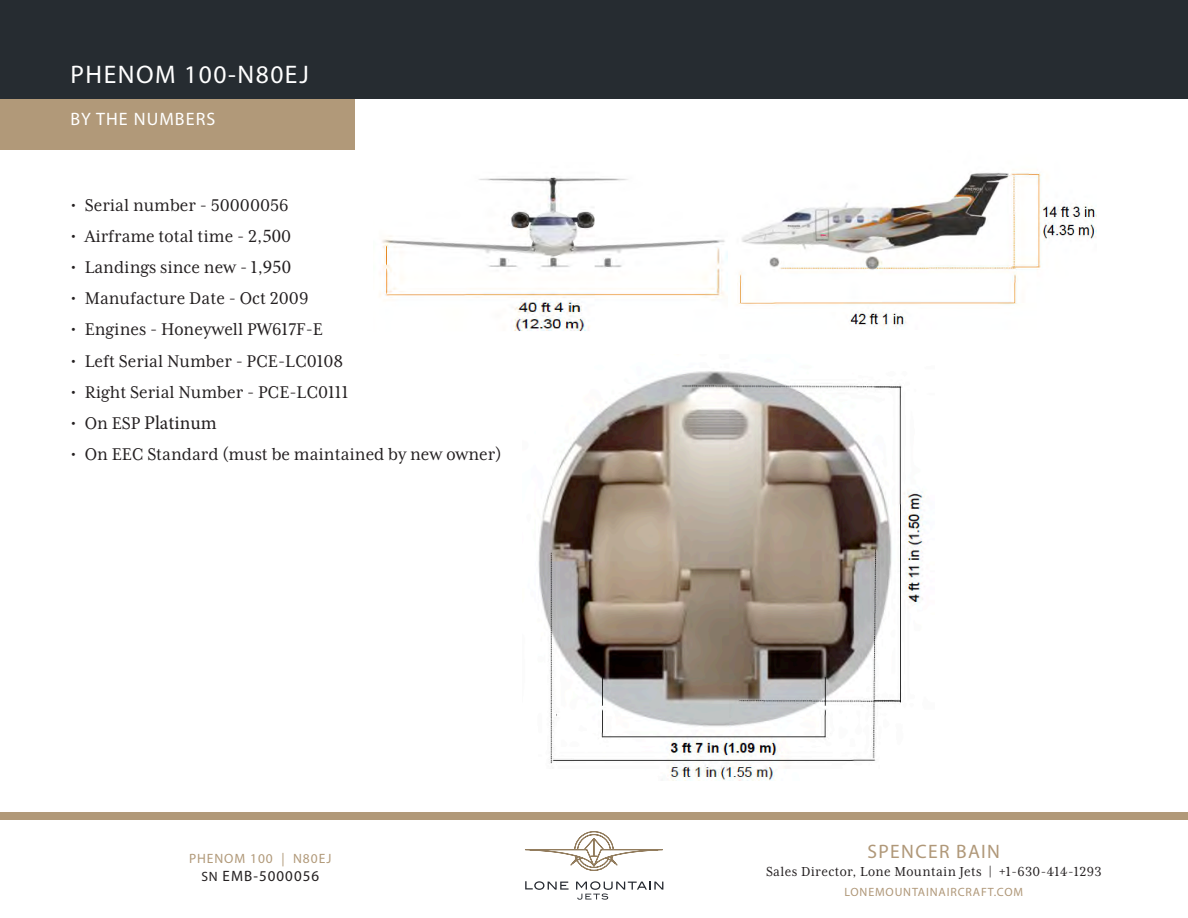
<style>
.page{position:relative;width:1188px;height:918px;background:#fff}
.page>*{position:absolute;margin:0;border:0;box-sizing:border-box;transform-origin:0 0}
.t1{font:25.5px "Myriad Pro";letter-spacing:.06em;color:#fff}
.t2{font:19.5px "Mrs Eaves XL Serif Nar OT";color:#231f20}
.t3{font:19.5px "Minion Pro";color:#231f20}
.Sales_Name{font:19.5px "Myriad Pro";letter-spacing:.07em;color:#b09879}
.White_text_page_subh{font:18px "Myriad Pro";letter-spacing:.06em;color:#fff}
.Sales_Contact_info{font:15px "Mrs Eaves XL Serif Nar OT";letter-spacing:.025em;color:#231f20}
.t4{font:15px "Myriad Pro";letter-spacing:.07em;color:#231f20}
.t5{font:13.5px "Myriad Pro";letter-spacing:.07em;color:#b19979}
.Gold_head{font:12px "Myriad Pro";letter-spacing:.07em;color:#b09879}
.s1{font-family:"Minion Pro"}
.s2{font-family:"Mrs Eaves XL Serif Nar OT"}
.s3{font-size:13.5px}
</style>
<div class="page">
<div style="left:0;top:98px;width:355px;height:52px;background:#b19979"></div>
<div style="left:0;top:812px;width:1188px;height:8px;background:#b19979"></div>
<svg style="left:525px;top:881px;width:44px;height:9px"></svg>
<svg style="left:576px;top:881px;width:87px;height:19px"></svg>
<svg style="left:525px;top:831px;width:138px;height:40px"></svg>
<div style="left:0;top:0;width:1188px;height:98px;background:#262c31"></div>
<img style="left:380px;top:177px;width:348px;height:154px">
<img style="left:737px;top:172px;width:359px;height:157px">
<img style="left:538px;top:371px;width:389px;height:409px">
<p class="t1" style="left:71px;top:59px;width:240px">PHENOM 100-N80EJ</p>
<p class="White_text_page_subh" style="left:71px;top:108px;width:146px">BY THE NUMBERS</p>
<p class="t2" style="left:71px;top:194px;width:219px">• Serial number - 50000056</p>
<p class="t2" style="left:71px;top:226px;width:221px">• Airframe total time - 2,<span class="s1">50</span>0</p>
<p class="t2" style="left:71px;top:257px;width:221px">• Landings since new - 1,<span class="s1">950</span></p>
<p class="t2" style="left:71px;top:288px;width:239px">• Manufacture Date - Oct 2009</p>
<p class="t2" style="left:71px;top:319px;width:253px">• Engines - Honeywell PW617F-E</p>
<p class="t2" style="left:71px;top:350px;width:274px">• Left Serial Number - PCE-LC0108</p>
<p class="t2" style="left:71px;top:381px;width:279px">• Right Serial Number - PCE-LC0111</p>
<p class="t3" style="left:71px;top:410px;width:147px"><span class="s2">• On ESP</span> Platinum</p>
<p class="t2" style="left:71px;top:444px;width:432px">• On EEC Standard (must be maintained by new owner)</p>
<p class="t5" style="left:189px;top:850px;width:144px">PHENOM 100 | N80EJ</p>
<p class="t4" style="left:201px;top:867px;width:119px"><span class="s3">SN</span> EMB-5000056</p>
<p class="Sales_Name" style="left:868px;top:840px;width:134px">SPENCER BAIN</p>
<p class="Sales_Contact_info" style="left:766px;top:864px;width:337px">Sales Director, Lone Mountain Jets | +1-630-414-1293</p>
<p class="Gold_head" style="left:844px;top:884px;width:180px">LONEMOUNTAINAIRCRAFT.COM</p>
</div>
